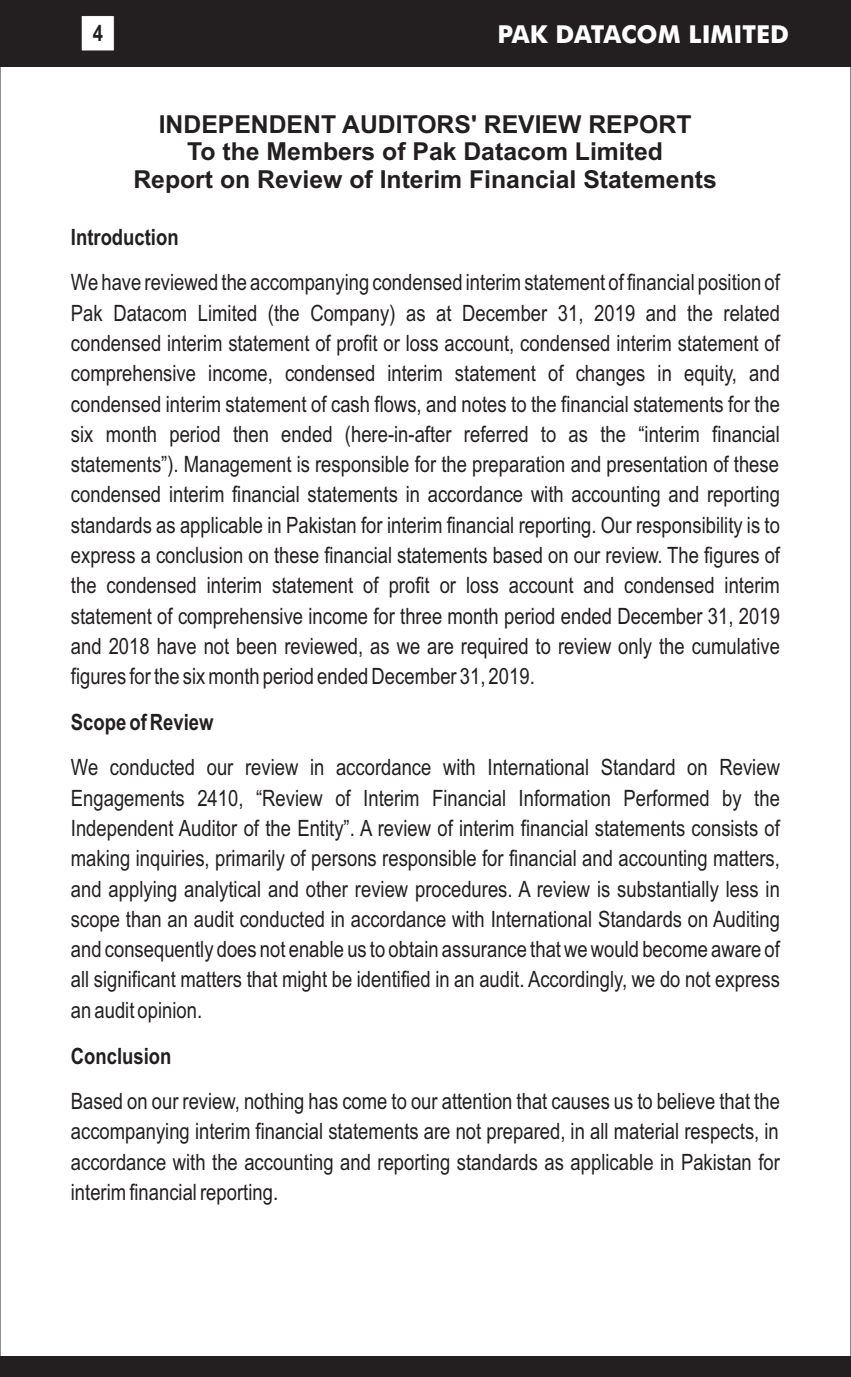
<style>
.page{position:relative;width:851px;height:1377px;background:#fff}
.page>*{position:absolute;margin:0;border:0;box-sizing:border-box;transform-origin:0 0}
.t1{font:700 24.75px/27.7px "Arial";color:#231f20;text-align:center}
.t2{font:700 24.75px "Futura BT";color:#fff}
.t3{font:22.5px/30.4px "Arial Narrow";color:#231f20;text-align:justify}
.t4{font:700 22.5px "Arial Narrow";color:#231f20}
</style>
<div class="page">
<div style="left:0;top:1356px;width:850px;height:21px;background:#231f20"></div>
<div style="left:0;top:0;width:850px;height:67px;background:#231f20"></div>
<svg style="left:81px;top:16px;width:34px;height:35px"></svg>
<p class="t4" style="left:93px;top:25px;width:12px">4</p>
<p class="t2" style="left:497px;top:24px;width:293px">PAK DATACOM LIMITED</p>
<p class="t1" style="left:133px;top:113px;width:585px">INDEPENDENT AUDITORS' REVIEW REPORT<br>To the Members of Pak Datacom Limited<br>Report on Review of Interim Financial Statements</p>
<p class="t4" style="left:71px;top:229px;width:109px">Introduction</p>
<p class="t3" style="left:71px;top:269px;width:710px">We have reviewed the accompanying condensed interim statement of financial position of Pak Datacom Limited (the Company) as at December 31, 2019 and the related condensed interim statement of profit or loss account, condensed interim statement of comprehensive income, condensed interim statement of changes in equity, and condensed interim statement of cash flows, and notes to the financial statements for the six month period then ended (here-in-after referred to as the “interim financial statements”). Management is responsible for the preparation and presentation of these condensed interim financial statements in accordance with accounting and reporting standards as applicable in Pakistan for interim financial reporting. Our responsibility is to express a conclusion on these financial statements based on our review. The figures of the condensed interim statement of profit or loss account and condensed interim statement of comprehensive income for three month period ended December 31, 2019 and 2018 have not been reviewed, as we are required to review only the cumulative figures for the six month period ended December 31, 2019.</p>
<p class="t4" style="left:71px;top:714px;width:144px">Scope of Review</p>
<p class="t3" style="left:71px;top:754px;width:710px">We conducted our review in accordance with International Standard on Review Engagements 2410, “Review of Interim Financial Information Performed by the Independent Auditor of the Entity”. A review of interim financial statements consists of making inquiries, primarily of persons responsible for financial and accounting matters, and applying analytical and other review procedures. A review is substantially less in scope than an audit conducted in accordance with International Standards on Auditing and consequently does not enable us to obtain assurance that we would become aware of all significant matters that might be identified in an audit. Accordingly, we do not express an audit opinion.</p>
<p class="t4" style="left:71px;top:1047px;width:102px">Conclusion</p>
<p class="t3" style="left:71px;top:1088px;width:710px">Based on our review, nothing has come to our attention that causes us to believe that the accompanying interim financial statements are not prepared, in all material respects, in accordance with the accounting and reporting standards as applicable in Pakistan for interim financial reporting.</p>
</div>
